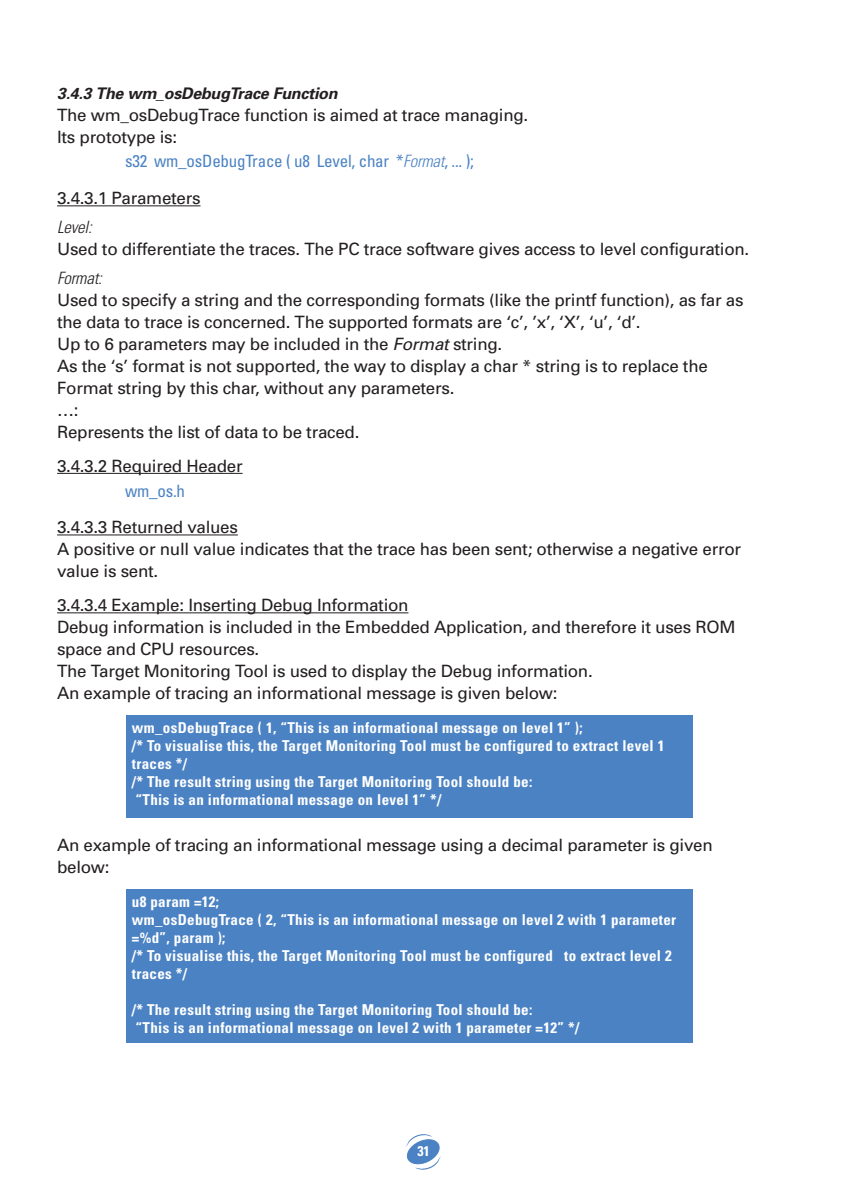
<style>
.page{position:relative;width:850px;height:1190px;background:#fff}
.page>*{position:absolute;margin:0;border:0;box-sizing:border-box;transform-origin:0 0}
.t1{font:17px/22px "Univers";letter-spacing:-.015em;color:#231f20}
.t2{font:condensed 17px/36.8px "Univers";letter-spacing:-.015em;color:#4b82c3}
.t3{font:italic 300 condensed 17px "Univers";letter-spacing:-.015em;color:#231f20}
.t4{font:italic 700 16px "Univers";letter-spacing:-.015em;color:#231f20}
.t5{font:700 condensed 15px/18px "Univers";letter-spacing:.025em;color:#fff}
.t6{font:700 condensed 14px "Univers";color:#fff}
.s1{font-weight:300;font-style:italic}
.s2{font-stretch:normal;color:#231f20}
.s3{font-style:italic}
</style>
<div class="page">
<svg style="left:406px;top:1134px;width:35px;height:36px"></svg>
<hr style="left:57px;top:205px;width:144px;height:1px;background:#231f20">
<hr style="left:57px;top:473px;width:186px;height:1px;background:#231f20">
<hr style="left:57px;top:535px;width:181px;height:1px;background:#231f20">
<hr style="left:57px;top:612px;width:351px;height:1px;background:#231f20">
<div style="left:126px;top:890px;width:567px;height:153px;background:#4b82c3"></div>
<div style="left:126px;top:716px;width:567px;height:102px;background:#4b82c3"></div>
<p class="t4" style="left:57px;top:87px;width:282px">3.4.3 The wm_osDebugTrace Function</p>
<p class="t1" style="left:57px;top:105px;width:473px">The wm_osDebugTrace function is aimed at trace managing.<br>Its prototype is:</p>
<p class="t2" style="left:57px;top:145px;width:418px;text-indent:68px">s32 wm_osDebugTrace ( u8 Level, char *<span class="s1">Format</span>, ... );<br><span class="s2">3.4.3.1 Parameters</span></p>
<p class="t3" style="left:57px;top:221px;width:36px">Level:</p>
<p class="t1" style="left:57px;top:239px;width:694px">Used to differentiate the traces. The PC trace software gives access to level configuration.</p>
<p class="t3" style="left:57px;top:272px;width:46px">Format:</p>
<p class="t1" style="left:57px;top:290px;width:688px">Used to specify a string and the corresponding formats (like the printf function), as far as the data to trace is concerned. The supported formats are ‘c’, ’x’, ‘X’, ‘u’, ‘d’.<br>Up to 6 parameters may be included in the <span class="s3">Format</span> string.<br>As the ‘s’ format is not supported, the way to display a char * string is to replace the Format string by this char, without any parameters.<br>…:<br>Represents the list of data to be traced.</p>
<p class="t1" style="left:57px;top:456px;width:187px">3.4.3.2 Required Header</p>
<p class="t2" style="left:125px;top:474px;width:62px">wm_os.h</p>
<p class="t1" style="left:57px;top:518px;width:686px">3.4.3.3 Returned values<br>A positive or null value indicates that the trace has been sent; otherwise a negative error value is sent.</p>
<p class="t1" style="left:57px;top:596px;width:680px">3.4.3.4 Example: Inserting Debug Information<br>Debug information is included in the Embedded Application, and therefore it uses ROM space and CPU resources.<br>The Target Monitoring Tool is used to display the Debug information.<br>An example of tracing an informational message is given below:</p>
<p class="t5" style="left:132px;top:720px;width:534px">wm_osDebugTrace ( 1, “This is an informational message on level 1” );<br>/* To visualise this, the Target Monitoring Tool must be configured to extract level 1 traces */<br>/* The result string using the Target Monitoring Tool should be:<br>“This is an informational message on level 1” */</p>
<p class="t1" style="left:57px;top:836px;width:657px">An example of tracing an informational message using a decimal parameter is given below:</p>
<p class="t5" style="left:132px;top:894px;width:546px">u8 param =12;<br>wm_osDebugTrace ( 2, “This is an informational message on level 2 with 1 parameter =%d”, param );<br>/* To visualise this, the Target Monitoring Tool must be configured to extract level 2 traces */</p>
<p class="t5" style="left:132px;top:1002px;width:449px">/* The result string using the Target Monitoring Tool should be:<br>“This is an informational message on level 2 with 1 parameter =12” */</p>
<p class="t6" style="left:417px;top:1145px;width:14px">31</p>
</div>
